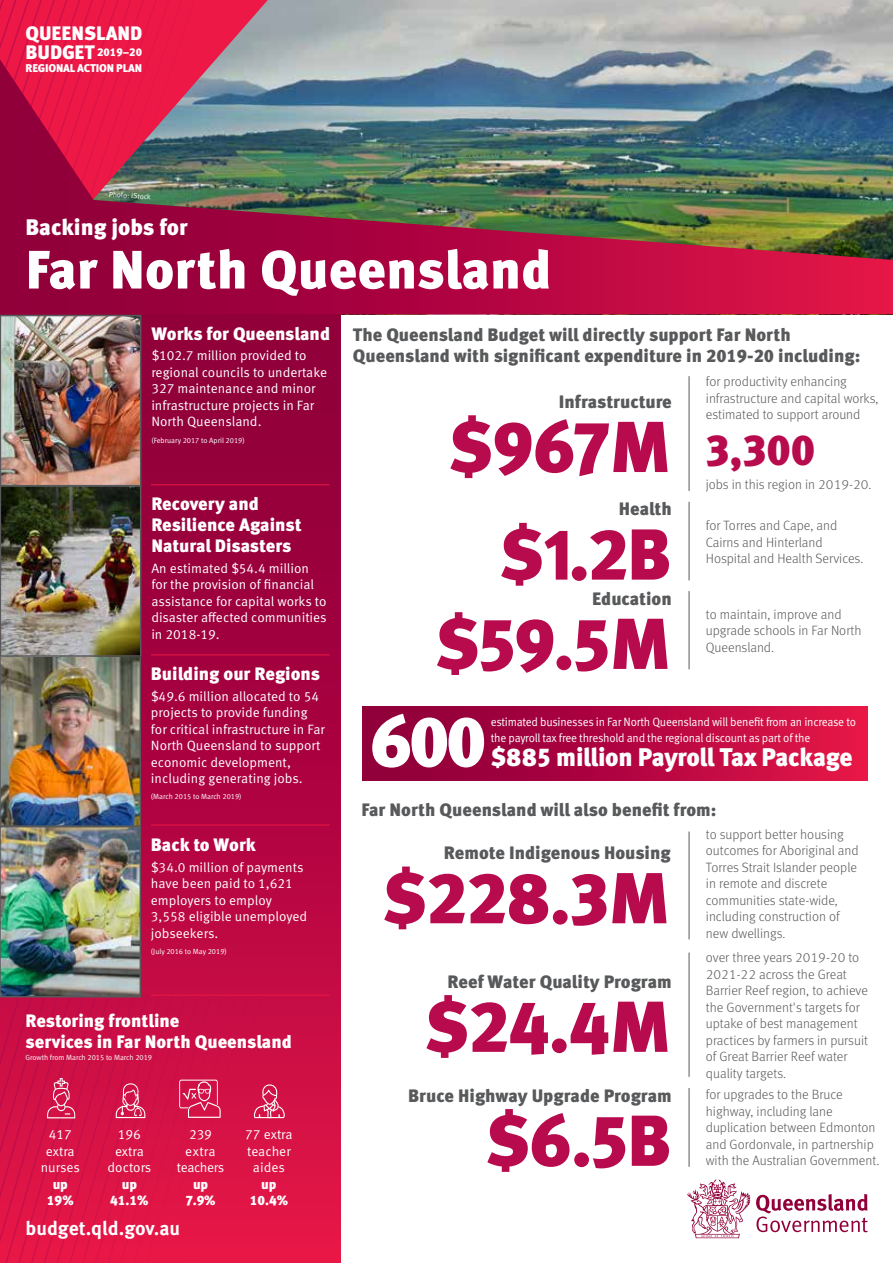
<style>
.page{position:relative;width:893px;height:1263px;background:#fff}
.page>*{position:absolute;margin:0;border:0;box-sizing:border-box;transform-origin:0 0}
.t1{font:900 72px "Meta OT";letter-spacing:-.015em;color:#b80b4d}
.t2{font:900 72px "Meta OT";color:#fff}
.t3{font:900 54px "Meta OT";color:#fff}
.t4{font:900 43.5px "Meta OT";color:#b80b4d}
.t5{font:900 25.5px "Meta OT";letter-spacing:-.015em;color:#fff}
.t6{font:900 22.5px "Meta OT";letter-spacing:-.005em;color:#fff}
.t7{font:700 19.5px "Meta OT";letter-spacing:-.005em;color:#fff}
.t8{font:900 19.5px "Meta OT";color:#fff}
.t9{font:900 18px/21px "Meta OT";color:#58595b}
.t10{font:900 18px/21px "Meta OT";color:#fff}
.t11{font:300 13.5px/16.5px "Meta OT";color:#58595b}
.t12{font:13.5px/16.5px "Meta OT Norm";color:#fff}
.t13{font:900 13.5px/16.5px "Meta OT";letter-spacing:-.01em;color:#fff;text-align:center}
.t14{font:13.5px/16.5px "Meta OT Norm";letter-spacing:-.03em;color:#fff;text-align:center}
.t15{font:12px/16.5px "Meta OT Norm";letter-spacing:-.02em;color:#fff;scale:.95 1}
.t16{font:900 11.25px "Meta OT";letter-spacing:-.015em;color:#fff}
.t17{font:7.5px "Meta Normal LF";color:#fff}
.s1{font-size:19.5px}
</style>
<div class="page">
<img style="left:268px;top:0;width:625px;height:60px">
<svg style="left:0;top:0;width:262px;height:60px;background:#e4224e"></svg>
<img style="left:0;top:60px;width:893px;height:255px">
<div style="left:0;top:315px;width:340px;height:948px;background:linear-gradient(to bottom,#850039,#e11348)"></div>
<hr style="left:151px;top:484px;width:179px;height:1px;background:#ed1846">
<hr style="left:151px;top:654px;width:179px;height:1px;background:#ed1846">
<hr style="left:151px;top:825px;width:179px;height:1px;background:#ed1846">
<hr style="left:151px;top:995px;width:179px;height:1px;background:#ed1846">
<hr style="left:689px;top:502px;width:1px;height:78px;background:#58595b">
<hr style="left:689px;top:591px;width:1px;height:78px;background:#58595b">
<hr style="left:689px;top:952px;width:1px;height:125px;background:#58595b">
<hr style="left:689px;top:831px;width:1px;height:108px;background:#58595b">
<hr style="left:689px;top:1088px;width:1px;height:79px;background:#58595b">
<hr style="left:689px;top:376px;width:1px;height:115px;background:#58595b">
<img style="left:3px;top:658px;width:135px;height:166px">
<div style="left:0;top:655px;width:141px;height:172px;border:2px solid #58595b"></div>
<img style="left:3px;top:829px;width:135px;height:165px">
<div style="left:0;top:826px;width:141px;height:171px;border:2px solid #58595b"></div>
<img style="left:3px;top:488px;width:135px;height:166px">
<div style="left:0;top:485px;width:141px;height:172px;border:2px solid #58595b"></div>
<img style="left:3px;top:318px;width:135px;height:165px">
<div style="left:0;top:315px;width:141px;height:171px;border:2px solid #58595b"></div>
<svg style="left:0;top:994px;width:285px;height:269px;background:#d51548"></svg>
<svg style="left:756px;top:1194px;width:112px;height:38px"></svg>
<svg style="left:687px;top:1179px;width:63px;height:59px"></svg>
<div style="left:363px;top:707px;width:504px;height:73px;background:linear-gradient(to right,#860039,#e21448)"></div>
<h3 class="t8" style="left:26px;top:21px;width:118px">QUEENSLAND</h3>
<p class="t16" style="left:26px;top:45px;width:118px"><span class="s1">BUDGET</span> 2019–20</p>
<p class="t16" style="left:26px;top:61px;width:118px">REGIONAL ACTION PLAN</p>
<p class="t17" style="left:109px;top:190px;width:44px;rotate:4deg">Photo: iStock</p>
<h3 class="t6" style="left:26px;top:213px;width:164px">Backing jobs for</h3>
<h2 class="t3" style="left:26px;top:237px;width:527px">Far North Queensland</h2>
<h3 class="t10" style="left:151px;top:324px;width:180px">Works for Queensland</h3>
<p class="t12" style="left:151px;top:348px;width:177px">$102.7 million provided to regional councils to undertake<br>327 maintenance and minor infrastructure projects in Far<br>North Queensland.</p>
<p class="t17" style="left:151px;top:436px;width:95px">(February 2017 to April 2019)</p>
<h3 class="t10" style="left:151px;top:494px;width:152px">Recovery and<br>Resilience Against<br>Natural Disasters</h3>
<p class="t12" style="left:151px;top:560px;width:177px">An estimated $54.4 million for the provision of financial assistance for capital works to disaster affected communities in 2018-19.</p>
<h3 class="t10" style="left:151px;top:664px;width:171px">Building our Regions</h3>
<p class="t12" style="left:151px;top:688px;width:175px">$49.6 million allocated to 54 projects to provide funding for critical infrastructure in Far<br>North Queensland to support economic development, including generating jobs.</p>
<p class="t17" style="left:151px;top:792px;width:92px">(March 2015 to March 2019)</p>
<h3 class="t10" style="left:151px;top:835px;width:107px">Back to Work</h3>
<p class="t12" style="left:151px;top:859px;width:158px">$34.0 million of payments have been paid to 1,621 employers to employ<br>3,558 eligible unemployed jobseekers.</p>
<p class="t17" style="left:151px;top:947px;width:77px">(July 2016 to May 2019)</p>
<h3 class="t10" style="left:26px;top:1011px;width:268px">Restoring frontline<br>services in Far North Queensland</h3>
<p class="t17" style="left:26px;top:1053px;width:128px">Growth from March 2015 to March 2019</p>
<p class="t12" style="left:41px;top:1126px;width:41px;text-align:center">417 extra nurses</p>
<p class="t13" style="left:47px;top:1176px;width:28px">up<br>19%</p>
<p class="t12" style="left:108px;top:1126px;width:45px;text-align:center">196 extra doctors</p>
<p class="t13" style="left:110px;top:1176px;width:40px">up<br>41.1%</p>
<p class="t14" style="left:177px;top:1126px;width:49px">239 extra teachers</p>
<p class="t13" style="left:185px;top:1176px;width:32px">up<br>7.9%</p>
<h3 class="t7" style="left:26px;top:1216px;width:156px">budget.qld.gov.au</h3>
<p class="t12" style="left:245px;top:1126px;width:49px;text-align:center">77 extra teacher aides</p>
<p class="t13" style="left:250px;top:1176px;width:40px">up<br>10.4%</p>
<h3 class="t9" style="left:353px;top:325px;width:509px">The Queensland Budget will directly support Far North<br>Queensland with significant expenditure in 2019-20 including:</h3>
<h3 class="t9" style="left:559px;top:392px;width:114px">Infrastructure</h3>
<h1 class="t1" style="left:448px;top:403px;width:224px">$967M</h1>
<h3 class="t9" style="left:619px;top:499px;width:54px">Health</h3>
<h1 class="t1" style="left:499px;top:511px;width:174px">$1.2B</h1>
<h3 class="t9" style="left:592px;top:589px;width:81px">Education</h3>
<h1 class="t1" style="left:435px;top:600px;width:238px">$59.5M</h1>
<p class="t11" style="left:706px;top:374px;width:174px">for productivity enhancing infrastructure and capital works, estimated to support around</p>
<h3 class="t4" style="left:706px;top:424px;width:111px">3,300</h3>
<p class="t11" style="left:706px;top:476px;width:167px">jobs in this region in 2019-20.</p>
<p class="t11" style="left:706px;top:517px;width:159px">for Torres and Cape, and<br>Cairns and Hinterland<br>Hospital and Health Services.</p>
<p class="t11" style="left:706px;top:606px;width:157px">to maintain, improve and upgrade schools in Far North<br>Queensland.</p>
<h1 class="t2" style="left:370px;top:698px;width:118px">600</h1>
<p class="t15" style="left:491px;top:713px;width:386px">estimated businesses in Far North Queensland will benefit from an increase to the payroll tax free threshold and the regional discount as part of the</p>
<h3 class="t5" style="left:491px;top:741px;width:363px">$885 million Payroll Tax Package</h3>
<h3 class="t9" style="left:361px;top:800px;width:356px">Far North Queensland will also benefit from:</h3>
<h3 class="t9" style="left:444px;top:843px;width:228px">Remote Indigenous Housing</h3>
<h1 class="t1" style="left:382px;top:854px;width:290px">$228.3M</h1>
<h3 class="t9" style="left:448px;top:971px;width:226px">Reef Water Quality Program</h3>
<h1 class="t1" style="left:425px;top:983px;width:248px">$24.4M</h1>
<h3 class="t9" style="left:408px;top:1085px;width:265px">Bruce Highway Upgrade Program</h3>
<h1 class="t1" style="left:485px;top:1097px;width:187px">$6.5B</h1>
<p class="t11" style="left:706px;top:826px;width:154px">to support better housing outcomes for Aboriginal and<br>Torres Strait Islander people in remote and discrete communities state-wide, including construction of new dwellings.</p>
<p class="t11" style="left:706px;top:950px;width:164px">over three years 2019-20 to<br>2021-22 across the Great<br>Barrier Reef region, to achieve the Government's targets for uptake of best management practices by farmers in pursuit of Great Barrier Reef water quality targets.</p>
<p class="t11" style="left:706px;top:1086px;width:175px">for upgrades to the Bruce highway, including lane duplication between Edmonton and Gordonvale, in partnership with the Australian Government.</p>
</div>
